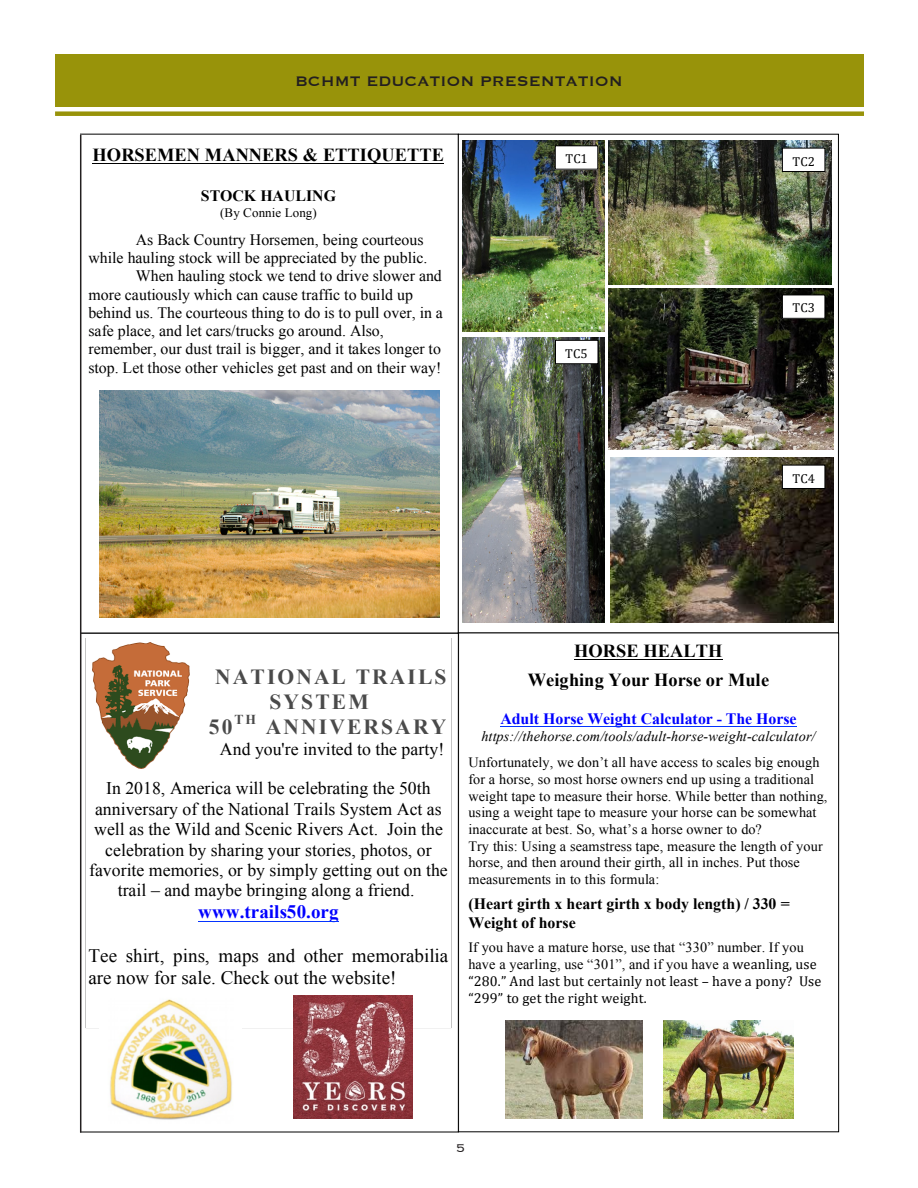
<style>
.page{position:relative;width:918px;height:1188px;background:#fff}
.page>*{position:absolute;margin:0;border:0;box-sizing:border-box;transform-origin:0 0}
.t1{font:700 21.6px "Times New Roman";letter-spacing:.1em;color:#4a4a4a}
.t2{font:19.05px/22.2px "Times New Roman";letter-spacing:.005em;color:#000}
.t3{font:700 19.05px "Times New Roman";letter-spacing:.005em;color:#00f}
.t4{font:700 18.3px/28.8px "Times New Roman";color:#000;text-align:center}
.Page_heading_on_gree{font:18px "Copperplate";color:#231f20}
.t5{font:17.7px/20.4px "Times New Roman";color:#000}
.t6{font:15.9px "Times New Roman";color:#000}
.t7{font:700 15.9px/18.3px "Times New Roman";color:#000}
.t8{font:700 15.9px "Times New Roman";color:#00f}
.t9{font:300 15px "Copperplate";color:#231f20}
.t10{font:14.25px/16.8px "Times New Roman";letter-spacing:.01em;color:#000}
.t11{font:14.25px/17px "Cambria";letter-spacing:.005em;color:#000}
.t12{font:italic 14.25px/26px "Times New Roman";letter-spacing:.01em;color:#000}
.t13{font:700 13.65px "Times New Roman";color:#4a4a4a}
.t14{font:13.05px "Cambria";letter-spacing:.005em;color:#000}
.t15{font:13.05px "Times New Roman";letter-spacing:.01em;color:#000}
.s1{font-style:normal}
.s2{font-family:"Times New Roman"}
</style>
<div class="page">
<div style="left:55px;top:54px;width:809px;height:52px;background:#98930a"></div>
<div style="left:55px;top:111px;width:809px;height:5px;background:#98930a"></div>
<img style="left:81px;top:638px;width:377px;height:489px">
<hr style="left:198px;top:921px;width:141px;height:1px;background:#0433ff">
<svg style="left:81px;top:134px;width:377px;height:500px"></svg>
<img style="left:81px;top:139px;width:377px;height:489px">
<hr style="left:93px;top:164px;width:351px;height:1px;background:#000">
<img style="left:462px;top:140px;width:372px;height:483px">
<hr style="left:574px;top:659px;width:148px;height:1px;background:#000">
<hr style="left:500px;top:726px;width:297px;height:1px;background:#0433ff">
<img style="left:99px;top:390px;width:341px;height:227px">
<img style="left:92px;top:643px;width:97px;height:126px">
<img style="left:99px;top:996px;width:143px;height:128px">
<img style="left:293px;top:996px;width:119px;height:123px">
<img style="left:506px;top:1021px;width:136px;height:97px">
<img style="left:663px;top:1021px;width:131px;height:98px">
<img style="left:463px;top:141px;width:141px;height:190px">
<img style="left:609px;top:141px;width:223px;height:144px">
<img style="left:609px;top:289px;width:224px;height:161px">
<img style="left:611px;top:458px;width:223px;height:165px">
<img style="left:463px;top:338px;width:141px;height:285px">
<div style="left:555px;top:146px;width:43px;height:23px;background:#fff"></div>
<div style="left:555px;top:145px;width:43px;height:25px;border:1px solid #000"></div>
<img style="left:556px;top:151px;width:41px;height:13px">
<div style="left:782px;top:148px;width:43px;height:23px;background:#fff"></div>
<div style="left:782px;top:148px;width:43px;height:24px;border:1px solid #000"></div>
<img style="left:783px;top:154px;width:42px;height:12px">
<div style="left:782px;top:295px;width:43px;height:23px;background:#fff"></div>
<div style="left:782px;top:294px;width:43px;height:25px;border:1px solid #000"></div>
<img style="left:783px;top:300px;width:42px;height:13px">
<div style="left:555px;top:340px;width:43px;height:24px;background:#fff"></div>
<div style="left:555px;top:340px;width:43px;height:24px;border:1px solid #000"></div>
<img style="left:556px;top:345px;width:42px;height:13px">
<div style="left:782px;top:465px;width:43px;height:23px;background:#fff"></div>
<div style="left:782px;top:465px;width:43px;height:24px;border:1px solid #000"></div>
<img style="left:783px;top:470px;width:42px;height:13px">
<hr style="left:80px;top:135px;width:1px;height:997px;background:#231f20">
<p class="Page_heading_on_gree" style="left:295px;top:69px;width:329px">BCHMT EDUCATION PRESENTATION</p>
<p class="t4" style="left:93px;top:140px;width:353px">HORSEMEN MANNERS &amp; ETTIQUETTE</p>
<p class="t7" style="left:201px;top:186px;width:137px">STOCK HAULING</p>
<p class="t15" style="left:220px;top:204px;width:98px">(By Connie Long)</p>
<p class="t6" style="left:136px;top:229px;width:289px">As Back Country Horsemen, being courteous</p>
<p class="t6" style="left:88px;top:247px;width:341px">while hauling stock will be appreciated by the public.</p>
<p class="t6" style="left:136px;top:265px;width:307px">When hauling stock we tend to drive slower and</p>
<p class="t6" style="left:88px;top:284px;width:326px">more cautiously which can cause traffic to build up</p>
<p class="t6" style="left:88px;top:302px;width:356px">behind us. The courteous thing to do is to pull over, in a</p>
<p class="t6" style="left:88px;top:320px;width:297px">safe place, and let cars/trucks go around. Also,</p>
<p class="t6" style="left:88px;top:338px;width:354px">remember, our dust trail is bigger, and it takes longer to</p>
<p class="t6" style="left:88px;top:357px;width:355px">stop. Let those other vehicles get past and on their way!</p>
<p class="t14" style="left:565px;top:151px;width:24px">TC1</p>
<p class="t14" style="left:793px;top:154px;width:24px">TC2</p>
<p class="t14" style="left:565px;top:346px;width:24px">TC5</p>
<p class="t14" style="left:793px;top:300px;width:24px">TC3</p>
<p class="t14" style="left:793px;top:470px;width:24px">TC4</p>
<p class="t1" style="left:215px;top:662px;width:233px">NATIONAL TRAILS</p>
<p class="t1" style="left:270px;top:687px;width:101px">SYSTEM</p>
<p class="t1" style="left:209px;top:712px;width:25px">50</p>
<p class="t13" style="left:234px;top:710px;width:23px">TH</p>
<p class="t1" style="left:266px;top:712px;width:182px">ANNIVERSARY</p>
<p class="t5" style="left:106px;top:730px;width:340px;line-height:38.7px;text-indent:114px">And you're invited to the party!<br>In 2018, America will be celebrating the 50th</p>
<p class="t5" style="left:89px;top:798px;width:360px;text-align:center">anniversary of the National Trails System Act as well as the Wild and Scenic Rivers Act. Join the celebration by sharing your stories, photos, or favorite memories, or by simply getting out on the trail – and maybe bringing along a friend.</p>
<p class="t3" style="left:198px;top:899px;width:142px">www.trails50.org</p>
<p class="t2" style="left:88px;top:944px;width:362px">Tee shirt, pins, maps and other memorabilia are now for sale. Check out the website!</p>
<p class="t4" style="left:528px;top:636px;width:243px">HORSE HEALTH<br>Weighing Your Horse or Mule</p>
<p class="t8" style="left:500px;top:708px;width:298px">Adult Horse Weight Calculator - The Horse</p>
<p class="t12" style="left:468px;top:723px;width:353px;text-indent:13px">https://thehorse.com/tools/adult-horse-weight-calculator/<br><span class="s1">Unfortunately, we don’t all have access to scales big enough</span></p>
<p class="t10" style="left:468px;top:770px;width:361px">for a horse, so most horse owners end up using a traditional weight tape to measure their horse. While better than nothing, using a weight tape to measure your horse can be somewhat inaccurate at best. So, what’s a horse owner to do?<br>Try this: Using a seamstress tape, measure the length of your horse, and then around their girth, all in inches. Put those measurements in to this formula:</p>
<p class="t7" style="left:468px;top:895px;width:323px">(Heart girth x heart girth x body length) / 330 =<br>Weight of horse</p>
<p class="t11" style="left:468px;top:939px;width:355px"><span class="s2">If you have a mature horse, use that “330” number. If you have a yearling, use “301”, and if you have a</span> weanling, use “280.” And last but certainly not least – have a pony? Use “299” to get the right weight.</p>
<p class="t9" style="left:456px;top:1138px;width:11px">5</p>
</div>
